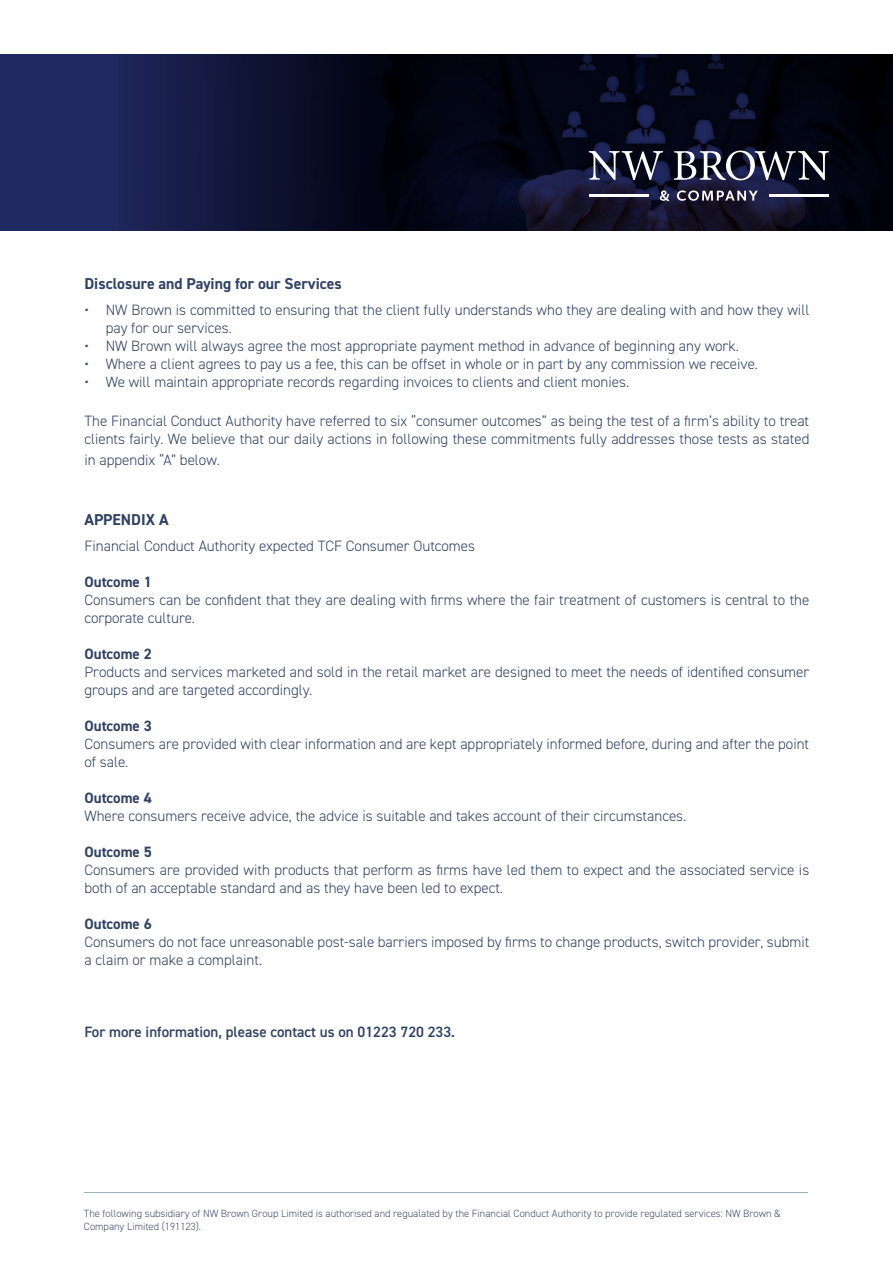
<style>
.page{position:relative;width:893px;height:1263px;background:#fff}
.page>*{position:absolute;margin:0;border:0;box-sizing:border-box;transform-origin:0 0}
.t1{font:700 15.75px "DIN2014";color:#314364}
.t2{font:300 15px/18px "DIN2014";color:#314364}
.t3{font:700 15px "DIN2014";color:#314364}
.t4{font:600 15px "DIN2014";color:#314364}
.t5{font:300 10.5px/12.6px "DIN2014";color:#424e6e}
</style>
<div class="page">
<div style="left:0;top:54px;width:893px;height:177px;background:#212961"></div>
<img style="left:132px;top:54px;width:761px;height:177px">
<hr style="left:589px;top:195px;width:60px;height:2px;background:#fff">
<hr style="left:769px;top:195px;width:60px;height:2px;background:#fff">
<svg style="left:589px;top:151px;width:74px;height:29px"></svg>
<svg style="left:674px;top:151px;width:155px;height:29px;background:#525565"></svg>
<svg style="left:660px;top:190px;width:9px;height:11px"></svg>
<svg style="left:677px;top:190px;width:81px;height:11px"></svg>
<hr style="left:84px;top:1192px;width:724px;height:1px;background:#9fb0c5">
<p class="t1" style="left:84px;top:273px;width:259px">Disclosure and Paying for our Services</p>
<p class="t2" style="left:106px;top:301px;width:705px;text-indent:-21px">• NW Brown is committed to ensuring that the client fully understands who they are dealing with and how they will pay for our services.</p>
<p class="t2" style="left:84px;top:337px;width:656px">• NW Brown will always agree the most appropriate payment method in advance of beginning any work.</p>
<p class="t2" style="left:84px;top:355px;width:675px">• Where a client agrees to pay us a fee, this can be offset in whole or in part by any commission we receive.</p>
<p class="t2" style="left:84px;top:373px;width:546px">• We will maintain appropriate records regarding invoices to clients and client monies.</p>
<p class="t2" style="left:84px;top:412px;width:726px">The Financial Conduct Authority have referred to six “consumer outcomes” as being the test of a firm’s ability to treat clients fairly. We believe that our daily actions in following these commitments fully addresses those tests as stated</p>
<p class="t2" style="left:84px;top:450px;width:137px">in appendix “A” below.</p>
<p class="t1" style="left:84px;top:509px;width:86px">APPENDIX A</p>
<p class="t2" style="left:84px;top:537px;width:392px">Financial Conduct Authority expected TCF Consumer Outcomes</p>
<p class="t3" style="left:84px;top:572px;width:69px">Outcome 1</p>
<p class="t2" style="left:84px;top:591px;width:726px">Consumers can be confident that they are dealing with firms where the fair treatment of customers is central to the corporate culture.</p>
<p class="t3" style="left:84px;top:644px;width:69px">Outcome 2</p>
<p class="t2" style="left:84px;top:663px;width:726px">Products and services marketed and sold in the retail market are designed to meet the needs of identified consumer groups and are targeted accordingly.</p>
<p class="t3" style="left:84px;top:716px;width:69px">Outcome 3</p>
<p class="t2" style="left:84px;top:735px;width:726px">Consumers are provided with clear information and are kept appropriately informed before, during and after the point of sale.</p>
<p class="t3" style="left:84px;top:788px;width:69px">Outcome 4</p>
<p class="t2" style="left:84px;top:807px;width:603px">Where consumers receive advice, the advice is suitable and takes account of their circumstances.</p>
<p class="t3" style="left:84px;top:842px;width:69px">Outcome 5</p>
<p class="t2" style="left:84px;top:861px;width:726px">Consumers are provided with products that perform as firms have led them to expect and the associated service is both of an acceptable standard and as they have been led to expect.</p>
<p class="t3" style="left:84px;top:914px;width:69px">Outcome 6</p>
<p class="t2" style="left:84px;top:933px;width:726px">Consumers do not face unreasonable post-sale barriers imposed by firms to change products, switch provider, submit a claim or make a complaint.</p>
<p class="t4" style="left:84px;top:1022px;width:372px">For more information, please contact us on 01223 720 233.</p>
<p class="t5" style="left:84px;top:1207px;width:699px">The following subsidiary of NW Brown Group Limited is authorised and regualated by the Financial Conduct Authority to provide regulated services: NW Brown &amp;<br>Company Limited (191123).</p>
</div>
